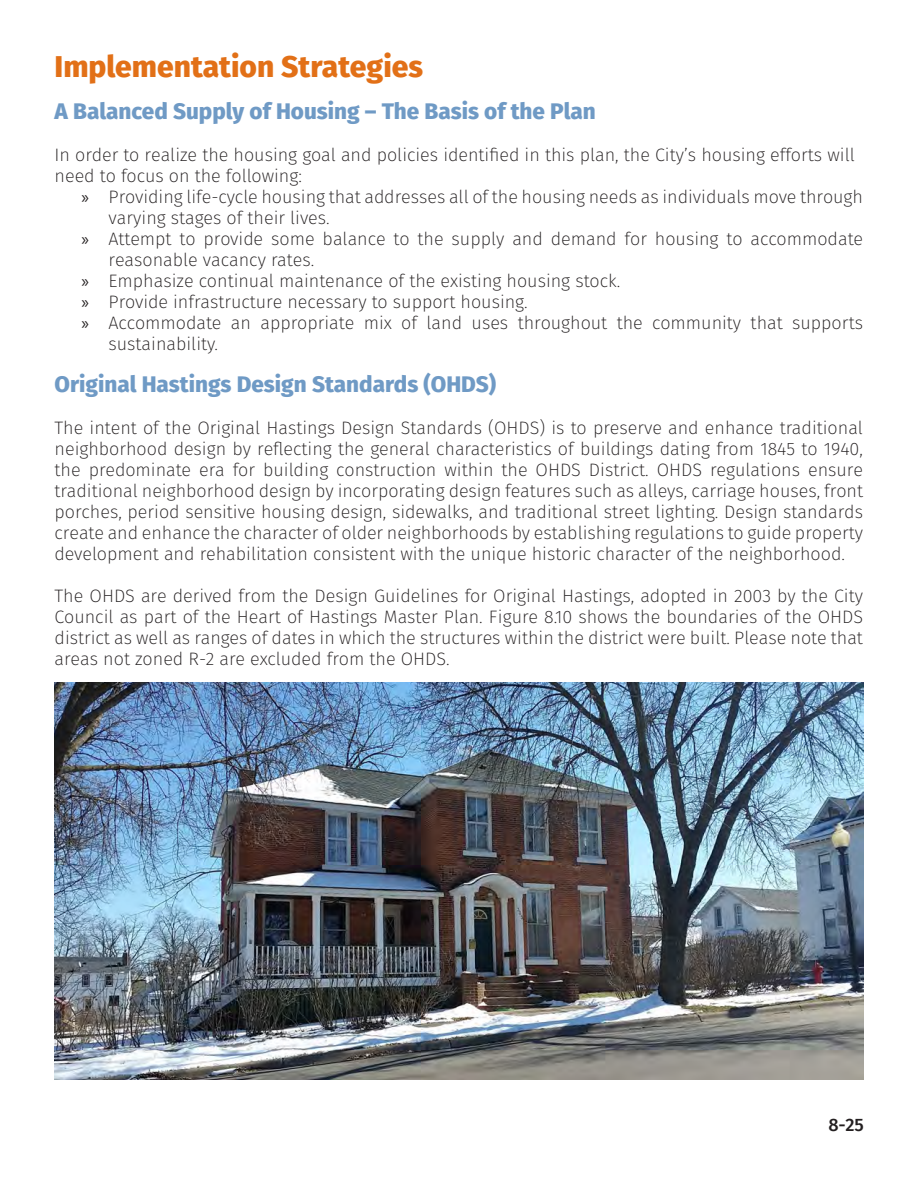
<style>
.page{position:relative;width:918px;height:1188px;background:#fff}
.page>*{position:absolute;margin:0;border:0;box-sizing:border-box;transform-origin:0 0}
.Paragraph_Header_1{font:800 30px "Fira Sans";color:#e27017}
.Paragraph_Header_2{font:800 22.5px "Fira Sans";color:#6f9ac5}
.Paragraph{font:200 18px/21px "Fira Sans";color:#231f20}
.t1{font:500 18px "Fira Sans";color:#231f20}
.s1{font-family:"Myriad Pro";font-weight:400}
</style>
<div class="page">
<img style="left:54px;top:683px;width:810px;height:397px">
<p class="Paragraph_Header_1" style="left:55px;top:45px;width:370px">Implementation Strategies</p>
<p class="Paragraph_Header_2" style="left:55px;top:95px;width:543px">A Balanced Supply of Housing – The Basis of the Plan</p>
<p class="Paragraph" style="left:55px;top:144px;width:802px">In order to realize the housing goal and policies identified in this plan, the City’s housing efforts will need to focus on the following:</p>
<p class="Paragraph" style="left:109px;top:186px;width:756px;text-indent:-27px"><span class="s1">»</span> Providing life-cycle housing that addresses all of the housing needs as individuals move through varying stages of their lives.</p>
<p class="Paragraph" style="left:109px;top:228px;width:756px;text-indent:-27px"><span class="s1">»</span> Attempt to provide some balance to the supply and demand for housing to accommodate reasonable vacancy rates.</p>
<p class="Paragraph" style="left:82px;top:270px;width:540px"><span class="s1">»</span> Emphasize continual maintenance of the existing housing stock.</p>
<p class="Paragraph" style="left:82px;top:291px;width:448px"><span class="s1">»</span> Provide infrastructure necessary to support housing.</p>
<p class="Paragraph" style="left:109px;top:312px;width:756px;text-indent:-27px"><span class="s1">»</span> Accommodate an appropriate mix of land uses throughout the community that supports sustainability.</p>
<p class="Paragraph_Header_2" style="left:55px;top:368px;width:443px">Original Hastings Design Standards (OHDS)</p>
<p class="Paragraph" style="left:55px;top:417px;width:810px;text-align:justify">The intent of the Original Hastings Design Standards (OHDS) is to preserve and enhance traditional neighborhood design by reflecting the general characteristics of buildings dating from 1845 to 1940, the predominate era for building construction within the OHDS District. OHDS regulations ensure traditional neighborhood design by incorporating design features such as alleys, carriage houses, front porches, period sensitive housing design, sidewalks, and traditional street lighting. Design standards create and enhance the character of older neighborhoods by establishing regulations to guide property development and rehabilitation consistent with the unique historic character of the neighborhood.</p>
<p class="Paragraph" style="left:55px;top:585px;width:810px;text-align:justify">The OHDS are derived from the Design Guidelines for Original Hastings, adopted in 2003 by the City Council as part of the Heart of Hastings Master Plan. Figure 8.10 shows the boundaries of the OHDS district as well as ranges of dates in which the structures within the district were built. Please note that areas not zoned R-2 are excluded from the OHDS.</p>
<p class="t1" style="left:828px;top:1112px;width:37px">8-25</p>
</div>
